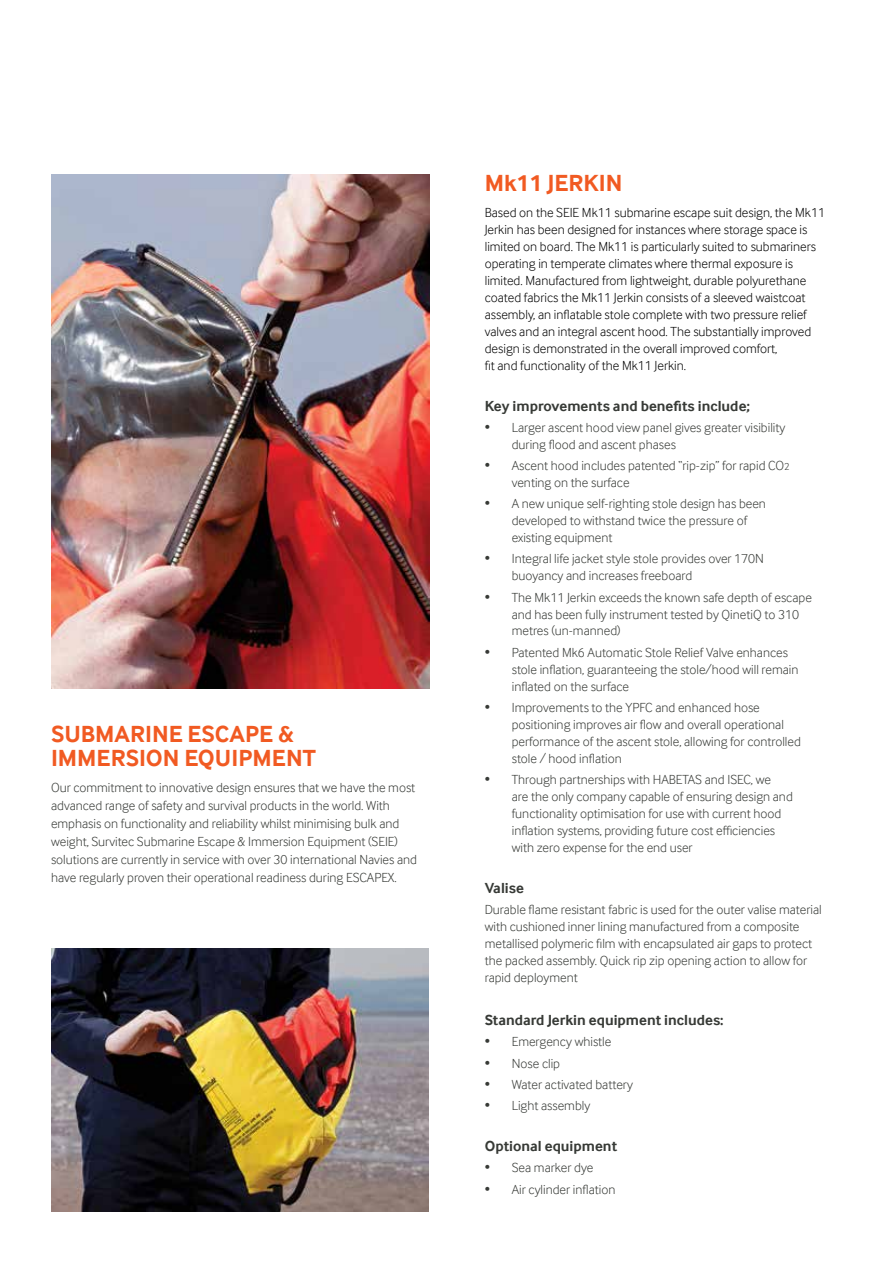
<style>
.page{position:relative;width:893px;height:1263px;background:#fff}
.page>*{position:absolute;margin:0;border:0;box-sizing:border-box;transform-origin:0 0}
.t1{font:700 24px/24px "Inter Face";color:#f15a22}
.t2{font:700 15px "Inter Face";color:#373a36}
.t3{font:300 13.5px/17px "Inter Face";color:#373a36}
.t4{font:300 13.5px/17px "Inter Face";color:#000}
.s1{font-size:10.5px}
</style>
<div class="page">
<img style="left:51px;top:948px;width:377px;height:264px">
<img style="left:51px;top:174px;width:378px;height:515px">
<h1 class="t1" style="left:51px;top:724px;width:266px">SUBMARINE ESCAPE &amp;<br>IMMERSION EQUIPMENT</h1>
<p class="t3" style="left:51px;top:780px;width:368px;line-height:18px">Our commitment to innovative design ensures that we have the most advanced range of safety and survival products in the world. With emphasis on functionality and reliability whilst minimising bulk and weight, Survitec Submarine Escape &amp; Immersion Equipment (SEIE) solutions are currently in service with over 30 international Navies and have regularly proven their operational readiness during ESCAPEX.</p>
<h1 class="t1" style="left:485px;top:174px;width:139px">Mk11 JERKIN</h1>
<p class="t4" style="left:485px;top:205px;width:342px">Based on the SEIE Mk11 submarine escape suit design, the Mk11<br>Jerkin has been designed for instances where storage space is limited on board. The Mk11 is particularly suited to submariners operating in temperate climates where thermal exposure is limited. Manufactured from lightweight, durable polyurethane coated fabrics the Mk11 Jerkin consists of a sleeved waistcoat assembly, an inflatable stole complete with two pressure relief valves and an integral ascent hood. The substantially improved design is demonstrated in the overall improved comfort,<br>fit and functionality of the Mk11 Jerkin.</p>
<p class="t2" style="left:485px;top:397px;width:267px">Key improvements and benefits include;</p>
<p class="t3" style="left:512px;top:420px;width:275px;text-indent:-27px">• Larger ascent hood view panel gives greater visibility during flood and ascent phases</p>
<p class="t3" style="left:512px;top:458px;width:279px;text-indent:-27px">• Ascent hood includes patented “rip-zip” for rapid CO<span class="s1">2 </span>venting on the surface</p>
<p class="t3" style="left:512px;top:496px;width:256px;text-indent:-27px">• A new unique self-righting stole design has been developed to withstand twice the pressure of existing equipment</p>
<p class="t3" style="left:512px;top:552px;width:254px;text-indent:-27px">• Integral life jacket style stole provides over 170N buoyancy and increases freeboard</p>
<p class="t3" style="left:512px;top:590px;width:302px;text-indent:-27px">• The Mk11 Jerkin exceeds the known safe depth of escape and has been fully instrument tested by QinetiQ to 310 metres (un-manned)</p>
<p class="t3" style="left:512px;top:645px;width:288px;text-indent:-27px">• Patented Mk6 Automatic Stole Relief Valve enhances stole inflation, guaranteeing the stole/hood will remain inflated on the surface</p>
<p class="t3" style="left:512px;top:700px;width:291px;text-indent:-27px">• Improvements to the YPFC and enhanced hose positioning improves air flow and overall operational performance of the ascent stole, allowing for controlled stole / hood inflation</p>
<p class="t3" style="left:512px;top:772px;width:283px;text-indent:-27px">• Through partnerships with HABETAS and ISEC, we<br>are the only company capable of ensuring design and functionality optimisation for use with current hood inflation systems, providing future cost efficiencies with zero expense for the end user</p>
<p class="t2" style="left:485px;top:879px;width:41px">Valise</p>
<p class="t3" style="left:485px;top:902px;width:338px">Durable flame resistant fabric is used for the outer valise material with cushioned inner lining manufactured from a composite metallised polymeric film with encapsulated air gaps to protect the packed assembly. Quick rip zip opening action to allow for rapid deployment</p>
<p class="t2" style="left:485px;top:1011px;width:240px">Standard Jerkin equipment includes:</p>
<p class="t3" style="left:485px;top:1034px;width:128px">• Emergency whistle</p>
<p class="t3" style="left:485px;top:1056px;width:77px">• Nose clip</p>
<p class="t3" style="left:485px;top:1077px;width:150px">• Water activated battery</p>
<p class="t3" style="left:485px;top:1098px;width:107px">• Light assembly</p>
<p class="t2" style="left:485px;top:1137px;width:134px">Optional equipment</p>
<p class="t3" style="left:485px;top:1160px;width:110px">• Sea marker dye</p>
<p class="t3" style="left:485px;top:1182px;width:132px">• Air cylinder inflation</p>
</div>
